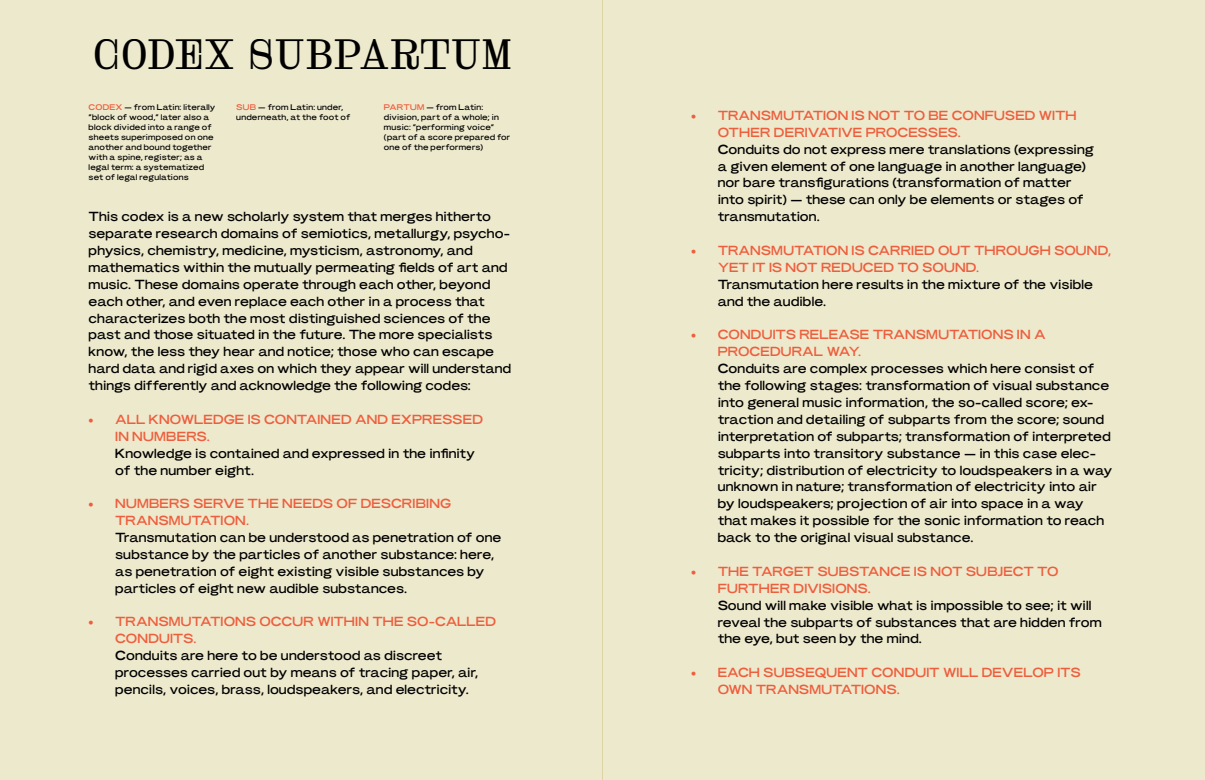
<style>
.page{position:relative;width:1205px;height:780px;background:#fff}
.page>*{position:absolute;margin:0;border:0;box-sizing:border-box;transform-origin:0 0}
.t1{font:45px "Droulers";letter-spacing:-.005em;color:#000}
.t2{font:13.12px/16.9px "Marres";letter-spacing:-.005em;color:#000}
.t3{font:13.12px/16.9px "Marres";color:#ff674c}
.t4{font:8.12px/10px "Marres";letter-spacing:.015em;color:#000}
.s1{color:#ff674c}
</style>
<div class="page">
<div style="left:0;top:0;width:602px;height:780px;background:#ede9cd"></div>
<div style="left:602px;top:0;width:603px;height:780px;background:#ede9cd"></div>
<h1 class="t1" style="left:91px;top:28px;width:422px">CODEX SUBPARTUM</h1>
<p class="t4" style="left:89px;top:103px;width:128px"><span class="s1">CODEX</span> — from Latin: literally “block of wood,” later also a block divided into a range of sheets superimposed on one another and bound together with a spine, register; as a legal term: a systematized set of legal regulations</p>
<p class="t4" style="left:236px;top:103px;width:115px"><span class="s1">SUB</span> — from Latin: under, underneath, at the foot of</p>
<p class="t4" style="left:384px;top:103px;width:128px"><span class="s1">PARTUM</span> — from Latin: division, part of a whole; in music: “performing voice” (part of a score prepared for one of the performers)</p>
<p class="t2" style="left:89px;top:209px;width:424px">This codex is a new scholarly system that merges hitherto separate research domains of semiotics, metallurgy, psycho&shy;physics, chemistry, medicine, mysticism, astronomy, and mathematics within the mutually permeating fields of art and music. These domains operate through each other, beyond each other, and even replace each other in a process that characterizes both the most distinguished sciences of the past and those situated in the future. The more specialists know, the less they hear and notice; those who can escape hard data and rigid axes on which they appear will understand things differently and acknowledge the following codes:</p>
<p class="t3" style="left:115px;top:411px;width:369px;text-indent:-27px">• ALL KNOWLEDGE IS CONTAINED AND EXPRESSED<br>IN NUMBERS.</p>
<p class="t2" style="left:115px;top:445px;width:362px">Knowledge is contained and expressed in the infinity of the number eight.</p>
<p class="t3" style="left:115px;top:496px;width:337px;text-indent:-27px">• NUMBERS SERVE THE NEEDS OF DESCRIBING<br>TRANSMUTATION.</p>
<p class="t2" style="left:115px;top:529px;width:388px">Transmutation can be understood as penetration of one substance by the particles of another substance: here, as penetration of eight existing visible substances by particles of eight new audible substances.</p>
<p class="t3" style="left:115px;top:614px;width:383px;text-indent:-27px">• TRANSMUTATIONS OCCUR WITHIN THE SO-CALLED<br>CONDUITS.</p>
<p class="t2" style="left:115px;top:647px;width:364px">Conduits are here to be understood as discreet processes carried out by means of tracing paper, air, pencils, voices, brass, loudspeakers, and electricity.</p>
<p class="t3" style="left:718px;top:107px;width:360px;text-indent:-27px">• TRANSMUTATION IS NOT TO BE CONFUSED WITH<br>OTHER DERIVATIVE PROCESSES.</p>
<p class="t2" style="left:718px;top:141px;width:378px">Conduits do not express mere translations (expressing a given element of one language in another language) nor bare transfigurations (transformation of matter into spirit) — these can only be elements or stages of transmutation.</p>
<p class="t3" style="left:718px;top:242px;width:395px;text-indent:-27px">• TRANSMUTATION IS CARRIED OUT THROUGH SOUND,<br>YET IT IS NOT REDUCED TO SOUND.</p>
<p class="t2" style="left:718px;top:276px;width:377px">Transmutation here results in the mixture of the visible and the audible.</p>
<p class="t3" style="left:718px;top:327px;width:330px;text-indent:-27px">• CONDUITS RELEASE TRANSMUTATIONS IN A<br>PROCEDURAL WAY.</p>
<p class="t2" style="left:718px;top:361px;width:396px">Conduits are complex processes which here consist of the following stages: transformation of visual substance into general music information, the so-called score; ex&shy;traction and detailing of subparts from the score; sound interpretation of subparts; transformation of interpreted subparts into transitory substance — in this case elec&shy;tricity; distribution of electricity to loudspeakers in a way unknown in nature; transformation of electricity into air by loudspeakers; projection of air into space in a way that makes it possible for the sonic information to reach back to the original visual substance.</p>
<p class="t3" style="left:718px;top:563px;width:342px;text-indent:-27px">• THE TARGET SUBSTANCE IS NOT SUBJECT TO<br>FURTHER DIVISIONS.</p>
<p class="t2" style="left:718px;top:597px;width:385px">Sound will make visible what is impossible to see; it will reveal the subparts of substances that are hidden from the eye, but seen by the mind.</p>
<p class="t3" style="left:718px;top:664px;width:365px;text-indent:-27px">• EACH SUBSEQUENT CONDUIT WILL DEVELOP ITS<br>OWN TRANSMUTATIONS.</p>
</div>
